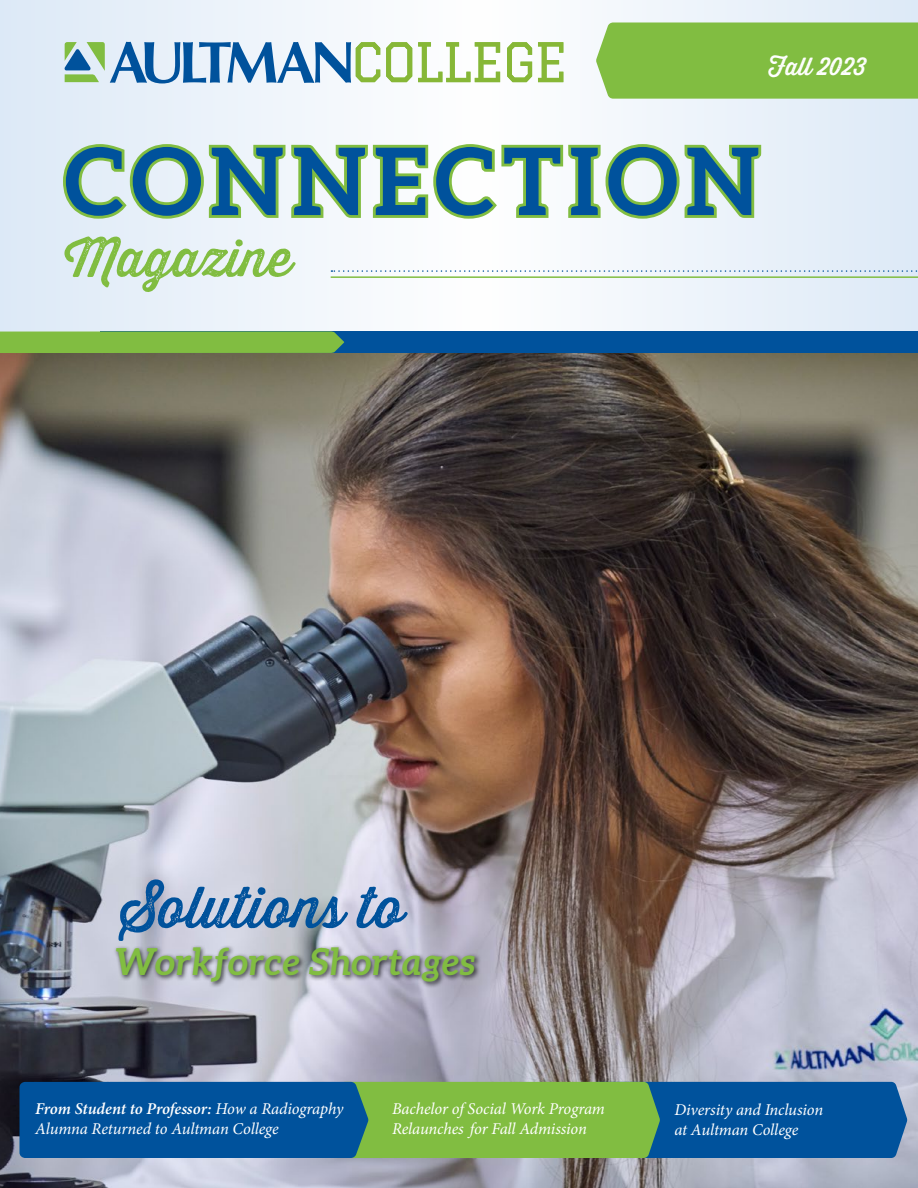
<style>
.page{position:relative;width:918px;height:1188px;background:#fff}
.page>*{position:absolute;margin:0;border:0;box-sizing:border-box;transform-origin:0 0}
.t1{font:700 93.15px "Aleo";letter-spacing:.08em;color:#00529c}
.t2{font:51.9px "Thirsty Rough Reg One";color:#81bd41}
.t3{font:italic 700 37.2px "Aleo";color:#81bd41}
.t4{font:24.15px "Thirsty Rough Reg One";color:#fff}
.t5{font:italic 16.5px/19.8px "Minion Pro";letter-spacing:-.01em;color:#fff}
.s1{font-weight:600}
</style>
<div class="page">
<svg style="left:481px;top:0;width:437px;height:332px;fill:#eef4fb"></svg>
<svg style="left:0;top:0;width:481px;height:332px;fill:#edf3fa"></svg>
<img style="left:0;top:353px;width:918px;height:835px">
<svg style="left:65px;top:42px;width:315px;height:41px"></svg>
<svg style="left:386px;top:42px;width:26px;height:40px"></svg>
<svg style="left:418px;top:42px;width:82px;height:40px"></svg>
<svg style="left:507px;top:42px;width:25px;height:40px"></svg>
<svg style="left:538px;top:42px;width:25px;height:40px"></svg>
<div style="left:596px;top:22px;width:322px;height:77px;background:#81bd41"></div>
<hr style="left:331px;top:276px;width:587px;height:2px;background:#81bd41">
<svg style="left:331px;top:270px;width:587px;height:2px"></svg>
<div style="left:101px;top:332px;width:817px;height:21px;background:#00529c"></div>
<div style="left:0;top:331px;width:344px;height:22px;background:#81bd41"></div>
<svg style="left:20px;top:1082px;width:887px;height:76px;background:#2b757e"></svg>
<svg style="left:118px;top:879px;width:290px;height:62px;background:#93aac8"></svg>
<div style="left:114px;top:945px;width:368px;height:43px;background:#000;opacity:.75"></div>
<p class="t4" style="left:769px;top:49px;width:99px">Fall 2023</p>
<h1 class="t1" style="left:65px;top:128px;width:697px">CONNECTION</h1>
<h1 class="t2" style="left:65px;top:220px;width:229px">Magazine</h1>
<p class="t3" style="left:115px;top:940px;width:362px">Workforce Shortages</p>
<p class="t5" style="left:35px;top:1099px;width:310px"><span class="s1">From Student to Professor:</span> How a Radiography<br>Alumna Returned to Aultman College</p>
<p class="t5" style="left:674px;top:1100px;width:150px">Diversity and Inclusion at Aultman College</p>
<p class="t5" style="left:392px;top:1099px;width:214px">Bachelor of Social Work Program<br>Relaunches for Fall Admission</p>
</div>
